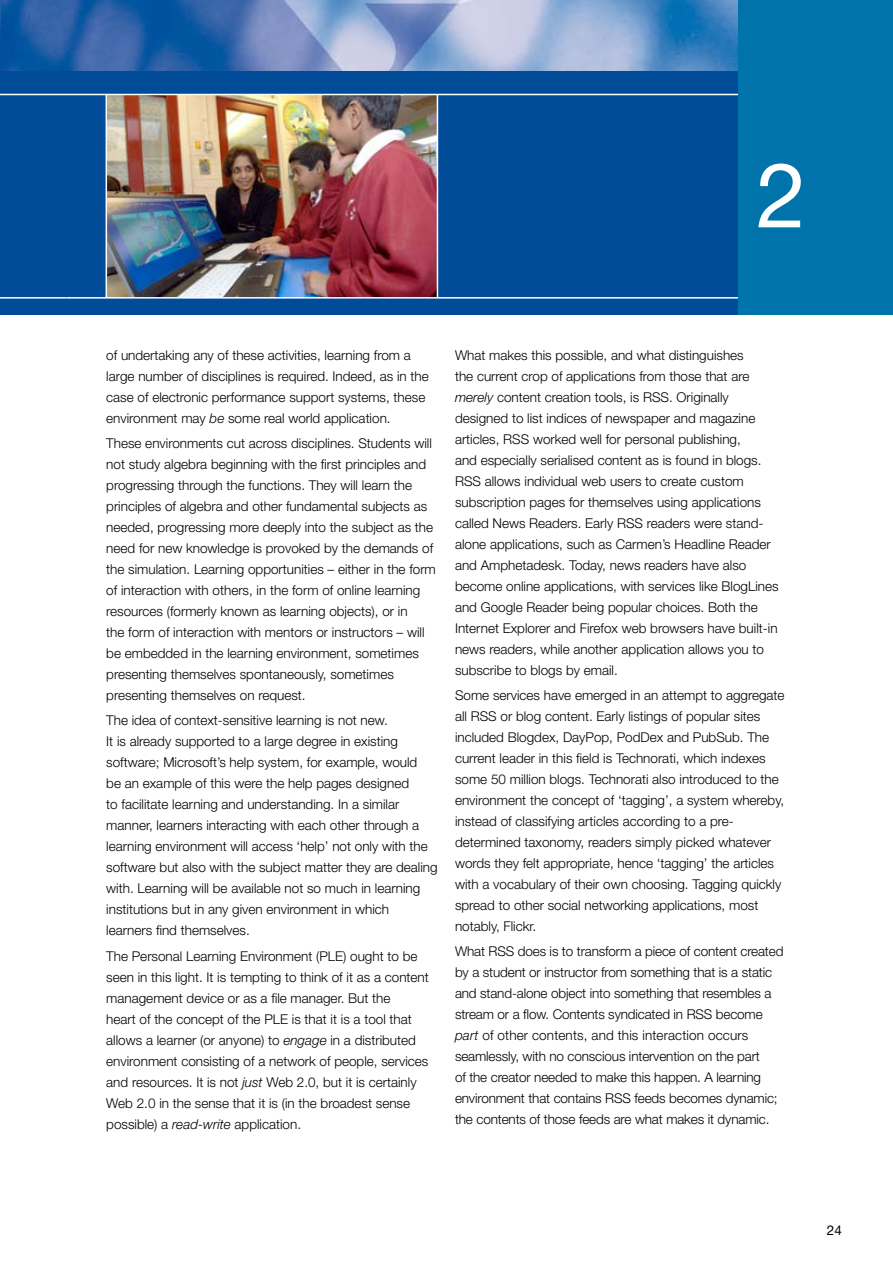
<style>
.page{position:relative;width:893px;height:1263px;background:#fff}
.page>*{position:absolute;margin:0;border:0;box-sizing:border-box;transform-origin:0 0}
.t1{font:90px "Helvetica Neue";color:#fff}
.t2{font:300 13.5px/21px "Helvetica Neue";color:#000}
.t3{font:13.5px "Helvetica Neue";color:#000}
.s1{font-style:italic}
</style>
<div class="page">
<div style="left:0;top:71px;width:893px;height:244px;background:#004c99"></div>
<img style="left:0;top:0;width:738px;height:71px">
<img style="left:107px;top:95px;width:330px;height:202px">
<hr style="left:0;top:94px;width:760px;height:1px;background:#fff">
<hr style="left:0;top:297px;width:66px;height:2px;background:#fff">
<hr style="left:66px;top:297px;width:744px;height:2px;background:#fff">
<div style="left:738px;top:0;width:155px;height:315px;background:#0073aa"></div>
<hr style="left:106px;top:94px;width:1px;height:204px;background:#fff">
<hr style="left:437px;top:94px;width:1px;height:204px;background:#fff">
<h1 class="t1" style="left:756px;top:142px;width:52px">2</h1>
<p class="t2" style="left:106px;top:344px;width:324px">of undertaking any of these activities, learning from a large number of disciplines is required. Indeed, as in the case of electronic performance support systems, these environment may <span class="s1">be</span> some real world application.</p>
<p class="t2" style="left:106px;top:432px;width:331px">These environments cut across disciplines. Students will not study algebra beginning with the first principles and progressing through the functions. They will learn the principles of algebra and other fundamental subjects as needed, progressing more deeply into the subject as the need for new knowledge is provoked by the demands of the simulation. Learning opportunities – either in the form of interaction with others, in the form of online learning resources (formerly known as learning objects), or in<br>the form of interaction with mentors or instructors – will be embedded in the learning environment, sometimes presenting themselves spontaneously, sometimes presenting themselves on request.</p>
<p class="t2" style="left:106px;top:710px;width:333px">The idea of context-sensitive learning is not new.<br>It is already supported to a large degree in existing software; Microsoft’s help system, for example, would<br>be an example of this were the help pages designed<br>to facilitate learning and understanding. In a similar manner, learners interacting with each other through a learning environment will access ‘help’ not only with the software but also with the subject matter they are dealing with. Learning will be available not so much in learning institutions but in any given environment in which learners find themselves.</p>
<p class="t2" style="left:106px;top:945px;width:324px">The Personal Learning Environment (PLE) ought to be seen in this light. It is tempting to think of it as a content management device or as a file manager. But the<br>heart of the concept of the PLE is that it is a tool that allows a learner (or anyone) to <span class="s1">engage</span> in a distributed environment consisting of a network of people, services and resources. It is not <span class="s1">just</span> Web 2.0, but it is certainly Web 2.0 in the sense that it is (in the broadest sense possible) a <span class="s1">read-write</span> application.</p>
<p class="t2" style="left:455px;top:344px;width:325px">What makes this possible, and what distinguishes<br>the current crop of applications from those that are <span class="s1">merely</span> content creation tools, is RSS. Originally designed to list indices of newspaper and magazine articles, RSS worked well for personal publishing,<br>and especially serialised content as is found in blogs.<br>RSS allows individual web users to create custom subscription pages for themselves using applications called News Readers. Early RSS readers were stand&shy;alone applications, such as Carmen’s Headline Reader and Amphetadesk. Today, news readers have also become online applications, with services like BlogLines and Google Reader being popular choices. Both the Internet Explorer and Firefox web browsers have built-in news readers, while another application allows you to subscribe to blogs by email.</p>
<p class="t2" style="left:455px;top:684px;width:331px">Some services have emerged in an attempt to aggregate all RSS or blog content. Early listings of popular sites included Blogdex, DayPop, PodDex and PubSub. The current leader in this field is Technorati, which indexes some 50 million blogs. Technorati also introduced to the environment the concept of ‘tagging’, a system whereby, instead of classifying articles according to a pre&shy;determined taxonomy, readers simply picked whatever words they felt appropriate, hence ‘tagging’ the articles with a vocabulary of their own choosing. Tagging quickly spread to other social networking applications, most notably, Flickr.</p>
<p class="t2" style="left:455px;top:941px;width:330px">What RSS does is to transform a piece of content created by a student or instructor from something that is a static and stand-alone object into something that resembles a stream or a flow. Contents syndicated in RSS become <span class="s1">part</span> of other contents, and this interaction occurs seamlessly, with no conscious intervention on the part<br>of the creator needed to make this happen. A learning environment that contains RSS feeds becomes dynamic; the contents of those feeds are what makes it dynamic.</p>
<p class="t3" style="left:827px;top:1222px;width:16px">24</p>
</div>
